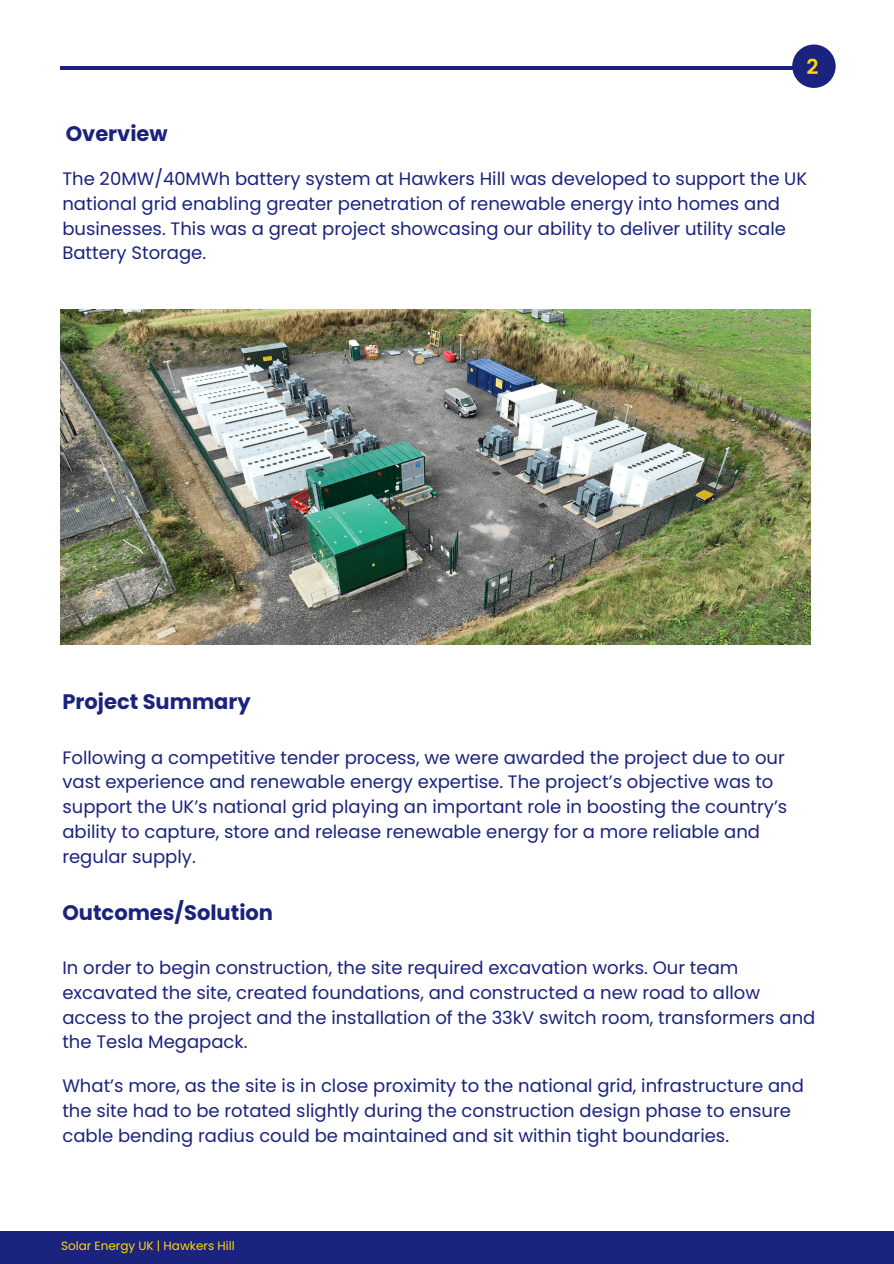
<style>
.page{position:relative;width:894px;height:1264px;background:#fff}
.page>*{position:absolute;margin:0;border:0;box-sizing:border-box;transform-origin:0 0}
.t1{font:700 21px "Poppins";color:#1a237e}
.t2{font:600 21px "Poppins";color:#ffd900}
.t3{font:18px/24.8px "Poppins";color:#1a237e}
.t4{font:12px "Poppins";color:#ffd900}
</style>
<div class="page">
<hr style="left:61px;top:66px;width:770px;height:4px;background:#1a237e">
<div style="left:792px;top:44px;width:43px;height:44px;background:#1a237e;border-radius:50%"></div>
<img style="left:61px;top:309px;width:749px;height:336px">
<div style="left:0;top:1231px;width:893px;height:32px;background:#1a237e"></div>
<p class="t2" style="left:806px;top:54px;width:14px">2</p>
<h1 class="t1" style="left:66px;top:119px;width:103px">Overview</h1>
<h2 class="t3" style="left:62px;top:166px;width:746px">The 20MW/40MWh battery system at Hawkers Hill was developed to support the UK national grid enabling greater penetration of renewable energy into homes and businesses. This was a great project showcasing our ability to deliver utility scale Battery Storage.</h2>
<p class="t1" style="left:62px;top:687px;width:190px">Project Summary</p>
<h1 class="t3" style="left:62px;top:745px;width:726px">Following a competitive tender process, we were awarded the project due to our vast experience and renewable energy expertise. The project’s objective was to support the UK’s national grid playing an important role in boosting the country’s ability to capture, store and release renewable energy for a more reliable and regular supply.</h1>
<h2 class="t1" style="left:62px;top:897px;width:212px">Outcomes/Solution</h2>
<h1 class="t3" style="left:62px;top:955px;width:754px">In order to begin construction, the site required excavation works. Our team excavated the site, created foundations, and constructed a new road to allow access to the project and the installation of the 33kV switch room, transformers and the Tesla Megapack.</h1>
<h2 class="t3" style="left:62px;top:1073px;width:742px">What’s more, as the site is in close proximity to the national grid, infrastructure and the site had to be rotated slightly during the construction design phase to ensure cable bending radius could be maintained and sit within tight boundaries.</h2>
<h2 class="t4" style="left:61px;top:1237px;width:175px">Solar Energy UK | Hawkers Hill</h2>
</div>
